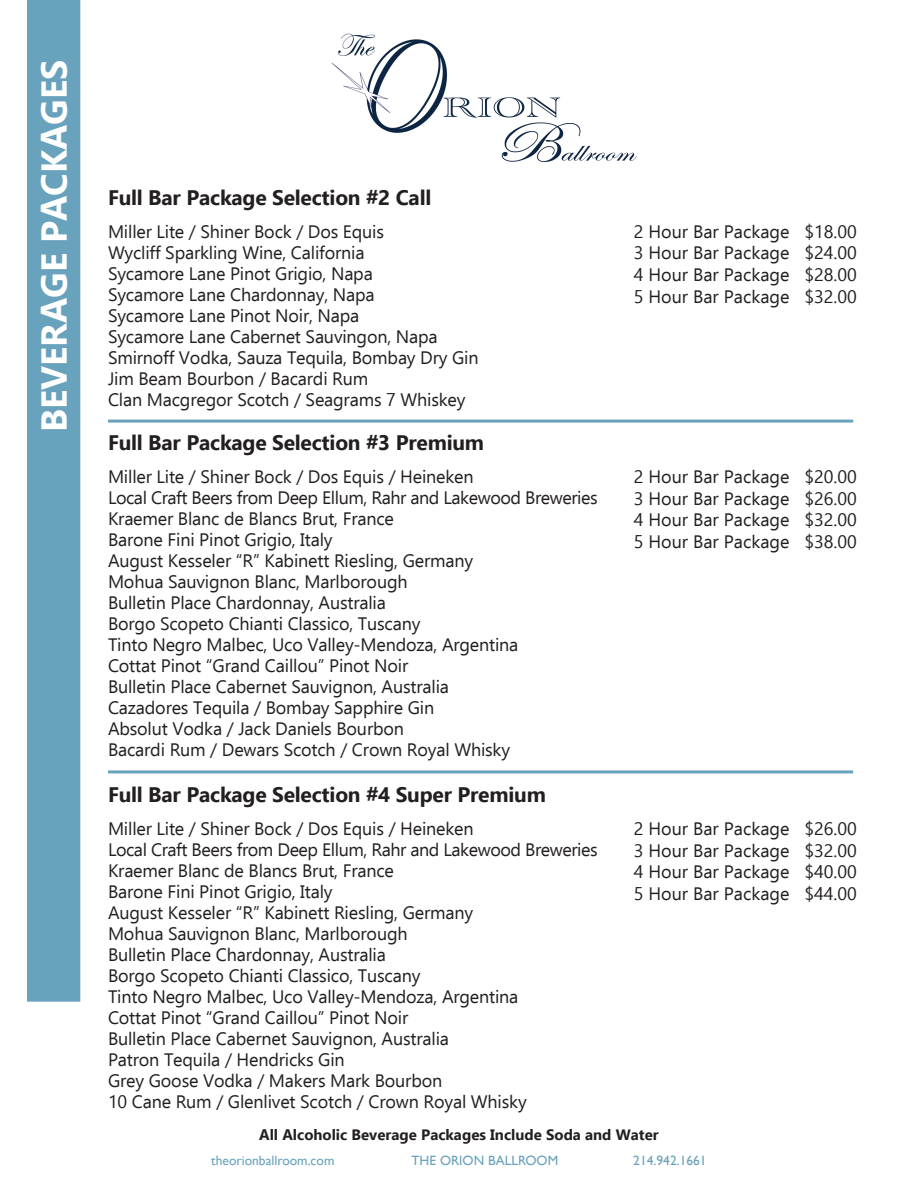
<style>
.page{position:relative;width:918px;height:1188px;background:#fff}
.page>*{position:absolute;margin:0;border:0;box-sizing:border-box;transform-origin:0 0}
.t1{font:700 36px "Ebrima";color:#fff}
.t2{font:700 21px "Ebrima";letter-spacing:-.01em;color:#231f20}
.t3{font:18px "Ebrima";letter-spacing:-.01em;color:#231f20}
.t4{font:700 15px "Ebrima";color:#231f20}
.t5{font:13.5px "Gill Sans";color:#68a2bc}
</style>
<div class="page">
<div style="left:27px;top:0;width:53px;height:1002px;background:#68a2bc"></div>
<hr style="left:108px;top:420px;width:745px;height:3px;background:#68a2bc">
<hr style="left:108px;top:770px;width:745px;height:3px;background:#68a2bc">
<img style="left:331px;top:33px;width:307px;height:130px">
<p class="t1" style="left:27px;top:432px;width:374px;rotate:-90deg">BEVERAGE PACKAGES</p>
<p class="t2" style="left:108px;top:181px;width:325px">Full Bar Package Selection #2 Call</p>
<p class="t3" style="left:108px;top:218px;width:278px">Miller Lite / Shiner Bock / Dos Equis</p>
<p class="t3" style="left:108px;top:239px;width:258px">Wycliff Sparkling Wine, California</p>
<p class="t3" style="left:108px;top:260px;width:266px">Sycamore Lane Pinot Grigio, Napa</p>
<p class="t3" style="left:108px;top:281px;width:268px">Sycamore Lane Chardonnay, Napa</p>
<p class="t3" style="left:108px;top:302px;width:253px">Sycamore Lane Pinot Noir, Napa</p>
<p class="t3" style="left:108px;top:323px;width:331px">Sycamore Lane Cabernet Sauvingon, Napa</p>
<p class="t3" style="left:108px;top:344px;width:372px">Smirnoff Vodka, Sauza Tequila, Bombay Dry Gin</p>
<p class="t3" style="left:108px;top:365px;width:262px">Jim Beam Bourbon / Bacardi Rum</p>
<p class="t3" style="left:108px;top:386px;width:359px">Clan Macgregor Scotch / Seagrams 7 Whiskey</p>
<p class="t2" style="left:108px;top:427px;width:378px">Full Bar Package Selection #3 Premium</p>
<p class="t3" style="left:108px;top:464px;width:367px">Miller Lite / Shiner Bock / Dos Equis / Heineken</p>
<p class="t3" style="left:108px;top:485px;width:491px">Local Craft Beers from Deep Ellum, Rahr and Lakewood Breweries</p>
<p class="t3" style="left:108px;top:506px;width:288px">Kraemer Blanc de Blancs Brut, France</p>
<p class="t3" style="left:108px;top:527px;width:226px">Barone Fini Pinot Grigio, Italy</p>
<p class="t3" style="left:108px;top:548px;width:367px">August Kesseler “R” Kabinett Riesling, Germany</p>
<p class="t3" style="left:108px;top:569px;width:301px">Mohua Sauvignon Blanc, Marlborough</p>
<p class="t3" style="left:108px;top:590px;width:279px">Bulletin Place Chardonnay, Australia</p>
<p class="t3" style="left:108px;top:611px;width:314px">Borgo Scopeto Chianti Classico, Tuscany</p>
<p class="t3" style="left:108px;top:632px;width:412px">Tinto Negro Malbec, Uco Valley-Mendoza, Argentina</p>
<p class="t3" style="left:108px;top:653px;width:302px">Cottat Pinot “Grand Caillou” Pinot Noir</p>
<p class="t3" style="left:108px;top:674px;width:343px">Bulletin Place Cabernet Sauvignon, Australia</p>
<p class="t3" style="left:108px;top:695px;width:328px">Cazadores Tequila / Bombay Sapphire Gin</p>
<p class="t3" style="left:108px;top:716px;width:298px">Absolut Vodka / Jack Daniels Bourbon</p>
<p class="t3" style="left:108px;top:737px;width:404px">Bacardi Rum / Dewars Scotch / Crown Royal Whisky</p>
<p class="t2" style="left:108px;top:779px;width:439px">Full Bar Package Selection #4 Super Premium</p>
<p class="t3" style="left:108px;top:816px;width:367px">Miller Lite / Shiner Bock / Dos Equis / Heineken</p>
<p class="t3" style="left:108px;top:837px;width:491px">Local Craft Beers from Deep Ellum, Rahr and Lakewood Breweries</p>
<p class="t3" style="left:108px;top:858px;width:288px">Kraemer Blanc de Blancs Brut, France</p>
<p class="t3" style="left:108px;top:879px;width:226px">Barone Fini Pinot Grigio, Italy</p>
<p class="t3" style="left:108px;top:900px;width:367px">August Kesseler “R” Kabinett Riesling, Germany</p>
<p class="t3" style="left:108px;top:921px;width:301px">Mohua Sauvignon Blanc, Marlborough</p>
<p class="t3" style="left:108px;top:942px;width:279px">Bulletin Place Chardonnay, Australia</p>
<p class="t3" style="left:108px;top:963px;width:314px">Borgo Scopeto Chianti Classico, Tuscany</p>
<p class="t3" style="left:108px;top:984px;width:412px">Tinto Negro Malbec, Uco Valley-Mendoza, Argentina</p>
<p class="t3" style="left:108px;top:1005px;width:302px">Cottat Pinot “Grand Caillou” Pinot Noir</p>
<p class="t3" style="left:108px;top:1026px;width:343px">Bulletin Place Cabernet Sauvignon, Australia</p>
<p class="t3" style="left:108px;top:1047px;width:238px">Patron Tequila / Hendricks Gin</p>
<p class="t3" style="left:108px;top:1068px;width:336px">Grey Goose Vodka / Makers Mark Bourbon</p>
<p class="t3" style="left:108px;top:1089px;width:420px">10 Cane Rum / Glenlivet Scotch / Crown Royal Whisky</p>
<p class="t3" style="left:634px;top:219px;width:224px">2 Hour Bar Package $18.00</p>
<p class="t3" style="left:634px;top:240px;width:224px">3 Hour Bar Package $24.00</p>
<p class="t3" style="left:634px;top:262px;width:224px">4 Hour Bar Package $28.00</p>
<p class="t3" style="left:634px;top:283px;width:224px">5 Hour Bar Package $32.00</p>
<p class="t3" style="left:634px;top:464px;width:224px">2 Hour Bar Package $20.00</p>
<p class="t3" style="left:634px;top:486px;width:224px">3 Hour Bar Package $26.00</p>
<p class="t3" style="left:634px;top:507px;width:224px">4 Hour Bar Package $32.00</p>
<p class="t3" style="left:634px;top:529px;width:224px">5 Hour Bar Package $38.00</p>
<p class="t3" style="left:634px;top:816px;width:224px">2 Hour Bar Package $26.00</p>
<p class="t3" style="left:634px;top:837px;width:224px">3 Hour Bar Package $32.00</p>
<p class="t3" style="left:634px;top:859px;width:224px">4 Hour Bar Package $40.00</p>
<p class="t3" style="left:634px;top:881px;width:224px">5 Hour Bar Package $44.00</p>
<p class="t4" style="left:259px;top:1123px;width:401px">All Alcoholic Beverage Packages Include Soda and Water</p>
<p class="t5" style="left:211px;top:1153px;width:125px">theorionballroom.com</p>
<p class="t5" style="left:412px;top:1153px;width:148px">THE ORION BALLROOM</p>
<p class="t5" style="left:633px;top:1153px;width:75px">214.942.1661</p>
</div>
